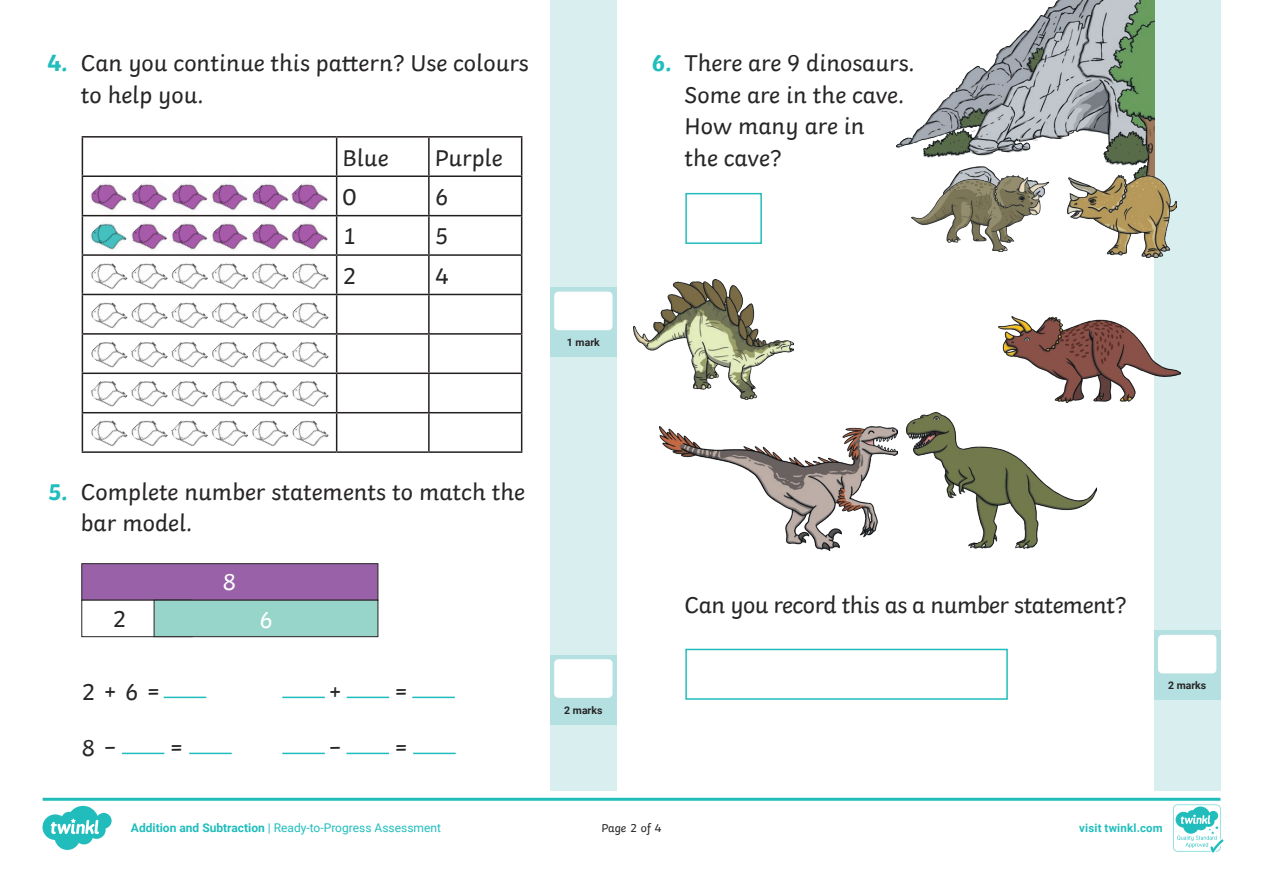
<style>
.page{position:relative;width:1263px;height:893px;background:#fff}
.page>*{position:absolute;margin:0;border:0;box-sizing:border-box;transform-origin:0 0}
.KS1_Body_Copy{font:24px/31.5px "Twinkl";color:#282526}
.KS1_Body_Copy-2{font:24px "Twinkl";letter-spacing:-.02em;color:#282526}
.KS1_Body_Copy-3{font:24px "Twinkl";color:#fff}
.t1{font:12px "Roboto";color:#21bdbd}
.t2{font:12px "Twinkl";letter-spacing:-.005em;color:#282526}
.t3{font:700 11.4px "Roboto";letter-spacing:.02em;color:#21bdbd}
.Marking_Text{font:700 10.5px "Roboto";color:#282526}
.s1{font-weight:700;color:#21bdbd}
.s2{font-weight:700}
</style>
<div class="page">
<img style="left:633px;top:279px;width:160px;height:121px">
<div style="left:81px;top:563px;width:297px;height:38px;background:#9861a8;border:1px solid #282526"></div>
<div style="left:550px;top:0;width:67px;height:791px;background:#d8eeef"></div>
<div style="left:1154px;top:0;width:66px;height:791px;background:#d8eeef"></div>
<div style="left:550px;top:287px;width:67px;height:70px;background:#b5e0e1"></div>
<div style="left:554px;top:292px;width:58px;height:38px;background:#fff;border-radius:4px"></div>
<div style="left:550px;top:655px;width:67px;height:69px;background:#b5e0e1"></div>
<div style="left:554px;top:659px;width:58px;height:39px;background:#fff;border-radius:4px"></div>
<div style="left:1154px;top:630px;width:66px;height:70px;background:#b5e0e1"></div>
<div style="left:1158px;top:635px;width:58px;height:38px;background:#fff;border-radius:4px"></div>
<img style="left:88px;top:184px;width:36px;height:66px">
<img style="left:124px;top:184px;width:40px;height:26px">
<img style="left:164px;top:184px;width:40px;height:26px">
<img style="left:204px;top:184px;width:40px;height:26px">
<img style="left:244px;top:184px;width:45px;height:26px">
<img style="left:291px;top:184px;width:38px;height:66px">
<img style="left:124px;top:214px;width:40px;height:36px">
<img style="left:164px;top:214px;width:40px;height:36px">
<img style="left:204px;top:214px;width:40px;height:36px">
<img style="left:244px;top:212px;width:51px;height:38px">
<hr style="left:82px;top:136px;width:255px;height:2px;background:#231f20">
<hr style="left:82px;top:138px;width:1px;height:37px;background:#231f20">
<hr style="left:337px;top:136px;width:92px;height:2px;background:#231f20">
<hr style="left:336px;top:138px;width:1px;height:37px;background:#231f20">
<hr style="left:429px;top:136px;width:93px;height:2px;background:#231f20">
<hr style="left:428px;top:138px;width:2px;height:37px;background:#231f20">
<hr style="left:521px;top:138px;width:1px;height:37px;background:#231f20">
<hr style="left:82px;top:175px;width:255px;height:2px;background:#231f20">
<hr style="left:82px;top:177px;width:1px;height:38px;background:#231f20">
<hr style="left:337px;top:175px;width:92px;height:2px;background:#231f20">
<hr style="left:336px;top:177px;width:1px;height:38px;background:#231f20">
<hr style="left:429px;top:175px;width:93px;height:2px;background:#231f20">
<hr style="left:428px;top:177px;width:2px;height:38px;background:#231f20">
<hr style="left:521px;top:177px;width:1px;height:38px;background:#231f20">
<hr style="left:82px;top:215px;width:255px;height:1px;background:#231f20">
<hr style="left:82px;top:216px;width:1px;height:38px;background:#231f20">
<hr style="left:337px;top:215px;width:92px;height:1px;background:#231f20">
<hr style="left:336px;top:216px;width:1px;height:38px;background:#231f20">
<hr style="left:429px;top:215px;width:93px;height:1px;background:#231f20">
<hr style="left:428px;top:216px;width:2px;height:38px;background:#231f20">
<hr style="left:521px;top:216px;width:1px;height:38px;background:#231f20">
<hr style="left:82px;top:254px;width:255px;height:2px;background:#231f20">
<hr style="left:82px;top:256px;width:1px;height:38px;background:#231f20">
<hr style="left:337px;top:254px;width:92px;height:2px;background:#231f20">
<hr style="left:336px;top:256px;width:1px;height:38px;background:#231f20">
<hr style="left:429px;top:254px;width:93px;height:2px;background:#231f20">
<hr style="left:428px;top:256px;width:2px;height:38px;background:#231f20">
<hr style="left:521px;top:256px;width:1px;height:38px;background:#231f20">
<hr style="left:82px;top:294px;width:255px;height:1px;background:#231f20">
<hr style="left:82px;top:295px;width:1px;height:38px;background:#231f20">
<hr style="left:337px;top:294px;width:92px;height:1px;background:#231f20">
<hr style="left:336px;top:295px;width:1px;height:38px;background:#231f20">
<hr style="left:429px;top:294px;width:93px;height:1px;background:#231f20">
<hr style="left:428px;top:295px;width:2px;height:38px;background:#231f20">
<hr style="left:521px;top:295px;width:1px;height:38px;background:#231f20">
<hr style="left:82px;top:333px;width:255px;height:2px;background:#231f20">
<hr style="left:82px;top:335px;width:1px;height:38px;background:#231f20">
<hr style="left:337px;top:333px;width:92px;height:2px;background:#231f20">
<hr style="left:336px;top:335px;width:1px;height:38px;background:#231f20">
<hr style="left:429px;top:333px;width:93px;height:2px;background:#231f20">
<hr style="left:428px;top:335px;width:2px;height:38px;background:#231f20">
<hr style="left:521px;top:335px;width:1px;height:38px;background:#231f20">
<hr style="left:82px;top:373px;width:255px;height:1px;background:#231f20">
<hr style="left:82px;top:374px;width:1px;height:38px;background:#231f20">
<hr style="left:337px;top:373px;width:92px;height:1px;background:#231f20">
<hr style="left:336px;top:374px;width:1px;height:38px;background:#231f20">
<hr style="left:429px;top:373px;width:93px;height:1px;background:#231f20">
<hr style="left:428px;top:374px;width:2px;height:38px;background:#231f20">
<hr style="left:521px;top:374px;width:1px;height:38px;background:#231f20">
<hr style="left:82px;top:412px;width:255px;height:1px;background:#231f20">
<hr style="left:82px;top:413px;width:1px;height:38px;background:#231f20">
<hr style="left:337px;top:412px;width:92px;height:1px;background:#231f20">
<hr style="left:336px;top:413px;width:1px;height:38px;background:#231f20">
<hr style="left:429px;top:412px;width:93px;height:1px;background:#231f20">
<hr style="left:428px;top:413px;width:2px;height:38px;background:#231f20">
<hr style="left:521px;top:413px;width:1px;height:38px;background:#231f20">
<hr style="left:82px;top:451px;width:255px;height:2px;background:#231f20">
<hr style="left:337px;top:451px;width:92px;height:2px;background:#231f20">
<hr style="left:429px;top:451px;width:93px;height:2px;background:#231f20">
<img style="left:89px;top:263px;width:119px;height:190px">
<img style="left:210px;top:263px;width:38px;height:190px">
<img style="left:250px;top:263px;width:38px;height:190px">
<img style="left:290px;top:263px;width:39px;height:190px">
<div style="left:81px;top:600px;width:112px;height:37px;background:#fff;border:1px solid #282526"></div>
<div style="left:154px;top:600px;width:224px;height:37px;background:#97d5cb;border:1px solid #282526"></div>
<div style="left:685px;top:193px;width:77px;height:51px;background:#fff;border:2px solid #21bdbd"></div>
<div style="left:685px;top:649px;width:323px;height:51px;border:2px solid #21bdbd"></div>
<img style="left:998px;top:317px;width:182px;height:85px">
<img style="left:907px;top:413px;width:189px;height:136px">
<img style="left:896px;top:0;width:259px;height:176px">
<img style="left:1067px;top:176px;width:109px;height:82px">
<img style="left:911px;top:175px;width:138px;height:77px">
<img style="left:660px;top:427px;width:237px;height:123px">
<hr style="left:164px;top:697px;width:42px;height:1px;background:#21bdbd">
<hr style="left:122px;top:753px;width:42px;height:1px;background:#21bdbd">
<hr style="left:189px;top:753px;width:43px;height:1px;background:#21bdbd">
<hr style="left:282px;top:697px;width:43px;height:1px;background:#21bdbd">
<hr style="left:347px;top:697px;width:42px;height:1px;background:#21bdbd">
<hr style="left:282px;top:753px;width:43px;height:1px;background:#21bdbd">
<hr style="left:346px;top:753px;width:43px;height:1px;background:#21bdbd">
<hr style="left:412px;top:697px;width:43px;height:1px;background:#21bdbd">
<hr style="left:413px;top:753px;width:43px;height:1px;background:#21bdbd">
<svg style="left:43px;top:798px;width:1180px;height:54px"></svg>
<p class="KS1_Body_Copy" style="left:81px;top:45px;width:450px;text-indent:-33px"><span class="s1">4.</span> Can you continue this pattern? Use colours to help you.</p>
<p class="KS1_Body_Copy" style="left:343px;top:140px;width:47px">Blue</p>
<p class="KS1_Body_Copy" style="left:435px;top:140px;width:69px">Purple</p>
<p class="KS1_Body_Copy" style="left:343px;top:179px;width:16px">0</p>
<p class="KS1_Body_Copy" style="left:435px;top:179px;width:16px">6</p>
<p class="KS1_Body_Copy" style="left:343px;top:218px;width:16px">1</p>
<p class="KS1_Body_Copy" style="left:435px;top:218px;width:16px">5</p>
<p class="KS1_Body_Copy" style="left:343px;top:258px;width:16px">2</p>
<p class="KS1_Body_Copy" style="left:435px;top:258px;width:16px">4</p>
<p class="Marking_Text" style="left:567px;top:335px;width:34px">1 mark</p>
<p class="KS1_Body_Copy" style="left:685px;top:45px;width:232px;text-indent:-33px"><span class="s1">6.</span> There are 9 dinosaurs.<br>Some are in the cave.<br>How many are in<br>the cave?</p>
<p class="KS1_Body_Copy" style="left:81px;top:474px;width:446px;text-indent:-32px"><span class="s1">5.</span> Complete number statements to match the bar model.</p>
<p class="KS1_Body_Copy-3" style="left:223px;top:564px;width:16px">8</p>
<p class="KS1_Body_Copy" style="left:112px;top:601px;width:16px">2</p>
<p class="KS1_Body_Copy-3" style="left:259px;top:601px;width:16px">6</p>
<p class="KS1_Body_Copy" style="left:82px;top:674px;width:80px">2 + 6 =</p>
<p class="KS1_Body_Copy" style="left:82px;top:730px;width:37px">8 −</p>
<p class="KS1_Body_Copy" style="left:169px;top:730px;width:16px">=</p>
<p class="KS1_Body_Copy" style="left:328px;top:674px;width:16px">+</p>
<p class="KS1_Body_Copy" style="left:394px;top:674px;width:16px">=</p>
<p class="KS1_Body_Copy" style="left:328px;top:730px;width:16px">−</p>
<p class="KS1_Body_Copy" style="left:394px;top:730px;width:16px">=</p>
<p class="t1" style="left:131px;top:820px;width:311px"><span class="s2">Addition and Subtraction</span> | Ready-to-Progress Assessment</p>
<p class="Marking_Text" style="left:564px;top:702px;width:40px">2 marks</p>
<p class="KS1_Body_Copy-2" style="left:685px;top:586px;width:443px">Can you record this as a number statement?</p>
<p class="Marking_Text" style="left:1168px;top:678px;width:40px">2 marks</p>
<p class="t2" style="left:601px;top:819px;width:62px">Page 2 of 4</p>
<p class="t3" style="left:1079px;top:820px;width:85px">visit twinkl.com</p>
</div>
